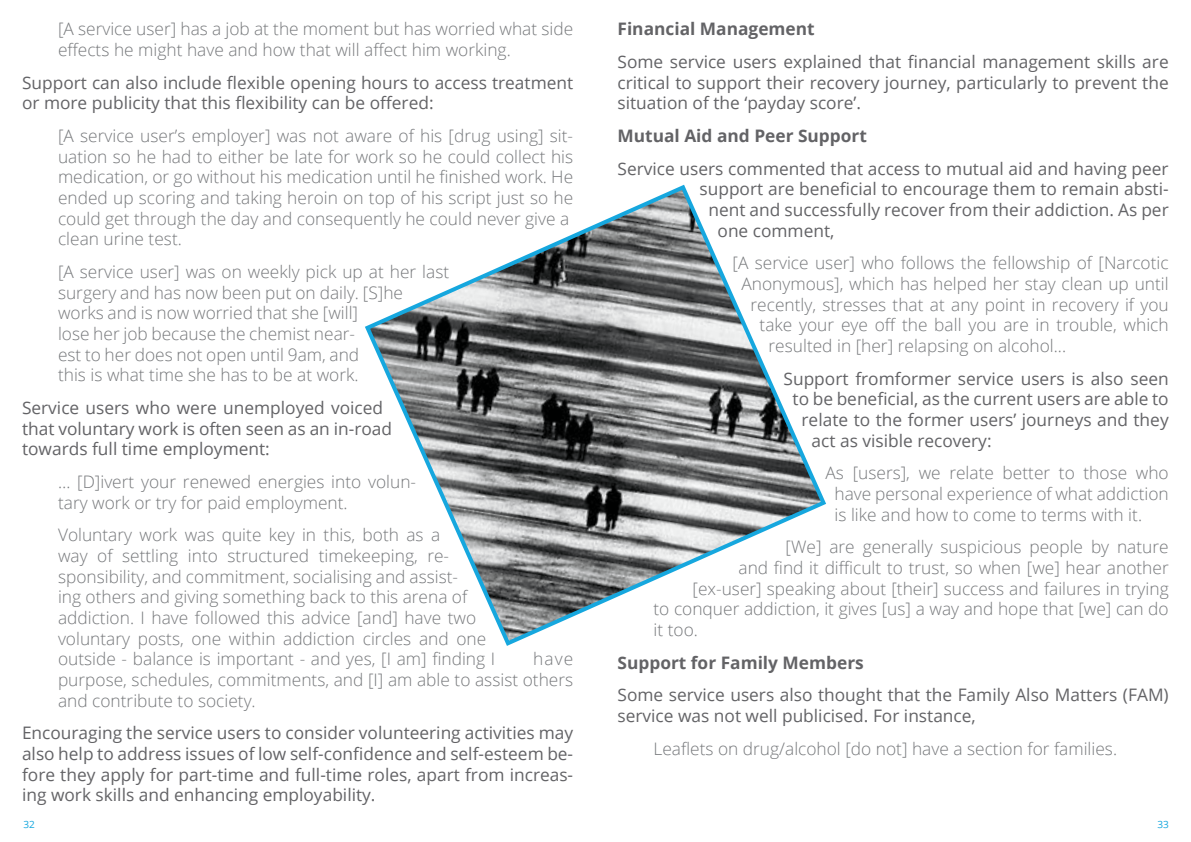
<style>
.page{position:relative;width:1191px;height:842px;background:#fff}
.page>*{position:absolute;margin:0;border:0;box-sizing:border-box;transform-origin:0 0}
.t1{font:300 17.2px/20.7px "Open Sans";color:#76787b}
.t2{font:17.2px/20.7px "Open Sans";color:#636366}
.t3{font:700 17.2px "Open Sans";color:#636366}
.t4{font:10px "Open Sans";color:#16a7de}
</style>
<div class="page">
<svg style="left:365px;top:184px;width:461px;height:462px"></svg>
<p class="t1" style="left:58px;top:18px;width:517px">[A service user] has a job at the moment but has worried what side effects he might have and how that will affect him working.</p>
<p class="t2" style="left:22px;top:71px;width:553px">Support can also include flexible opening hours to access treatment or more publicity that this flexibility can be offered:</p>
<p class="t1" style="left:58px;top:125px;width:517px">[A service user’s employer] was not aware of his [drug using] sit&shy;uation so he had to either be late for work so he could collect his medication, or go without his medication until he finished work. He ended up scoring and taking heroin on top of his script just so he could get through the day and consequently he could never give a clean urine test.</p>
<p class="t1" style="left:58px;top:261px;width:393px">[A service user] was on weekly pick up at her last surgery and has now been put on daily. [S]he works and is now worried that she [will]<br>lose her job because the chemist near-<br>est to her does not open until 9am, and<br>this is what time she has to be at work.</p>
<p class="t2" style="left:22px;top:397px;width:372px">Service users who were unemployed voiced that voluntary work is often seen as an in-road towards full time employment:</p>
<p class="t1" style="left:58px;top:471px;width:360px">… [D]ivert your renewed energies into volun&shy;tary work or try for paid employment.</p>
<p class="t1" style="left:58px;top:524px;width:439px">Voluntary work was quite key in this, both as a<br>way of settling into structured timekeeping, re&shy;sponsibility, and commitment, socialising and assist-<br>ing others and giving something back to this arena of addiction. I have followed this advice [and] have two voluntary posts, one within addiction circles and one outside - balance is important - and yes, [I am] finding I</p>
<p class="t1" style="left:58px;top:648px;width:517px;text-align:justify;text-indent:475px">have purpose, schedules, commitments, and [I] am able to assist others and contribute to society.</p>
<p class="t2" style="left:22px;top:722px;width:553px;text-align:justify">Encouraging the service users to consider volunteering activities may also help to address issues of low self-confidence and self-esteem be&shy;fore they apply for part-time and full-time roles, apart from increas&shy;ing work skills and enhancing employability.</p>
<p class="t3" style="left:617px;top:17px;width:199px">Financial Management</p>
<p class="t2" style="left:617px;top:51px;width:553px;text-align:justify">Some service users explained that financial management skills are critical to support their recovery journey, particularly to prevent the situation of the ‘payday score’.</p>
<p class="t3" style="left:617px;top:123px;width:251px">Mutual Aid and Peer Support</p>
<p class="t2" style="left:617px;top:158px;width:553px">Service users commented that access to mutual aid and having peer</p>
<p class="t2" style="left:699px;top:178px;width:471px">support are beneficial to encourage them to remain absti-</p>
<p class="t2" style="left:708px;top:199px;width:462px">nent and successfully recover from their addiction. As per</p>
<p class="t2" style="left:717px;top:220px;width:118px">one comment,</p>
<p class="t1" style="left:732px;top:252px;width:438px">[A service user] who follows the fellowship of [Narcotic</p>
<p class="t1" style="left:741px;top:273px;width:429px">Anonymous], which has helped her stay clean up until</p>
<p class="t1" style="left:750px;top:294px;width:420px">recently, stresses that at any point in recovery if you</p>
<p class="t1" style="left:759px;top:314px;width:411px">take your eye off the ball you are in trouble, which</p>
<p class="t1" style="left:768px;top:335px;width:299px">resulted in [her] relapsing on alcohol...</p>
<p class="t2" style="left:783px;top:368px;width:387px">Support fromformer service users is also seen</p>
<p class="t2" style="left:792px;top:388px;width:377px">to be beneficial, as the current users are able to</p>
<p class="t2" style="left:801px;top:409px;width:369px">relate to the former users’ journeys and they</p>
<p class="t2" style="left:811px;top:430px;width:181px">act as visible recovery:</p>
<p class="t1" style="left:834px;top:462px;width:336px;text-align:justify;text-indent:-9px">As [users], we relate better to those who have personal experience of what addiction is like and how to come to terms with it.</p>
<p class="t1" style="left:785px;top:536px;width:385px">[We] are generally suspicious people by nature</p>
<p class="t1" style="left:738px;top:557px;width:432px">and find it difficult to trust, so when [we] hear another</p>
<p class="t1" style="left:692px;top:578px;width:478px">[ex-user] speaking about [their] success and failures in trying</p>
<p class="t1" style="left:653px;top:598px;width:517px">to conquer addiction, it gives [us] a way and hope that [we] can do</p>
<p class="t1" style="left:653px;top:619px;width:46px">it too.</p>
<p class="t3" style="left:617px;top:650px;width:248px">Support for Family Members</p>
<p class="t2" style="left:617px;top:684px;width:553px">Some service users also thought that the Family Also Matters (FAM) service was not well publicised. For instance,</p>
<p class="t1" style="left:653px;top:738px;width:465px">Leaflets on drug/alcohol [do not] have a section for families.</p>
<p class="t4" style="left:23px;top:817px;width:13px">32</p>
<p class="t4" style="left:1157px;top:817px;width:13px">33</p>
</div>
